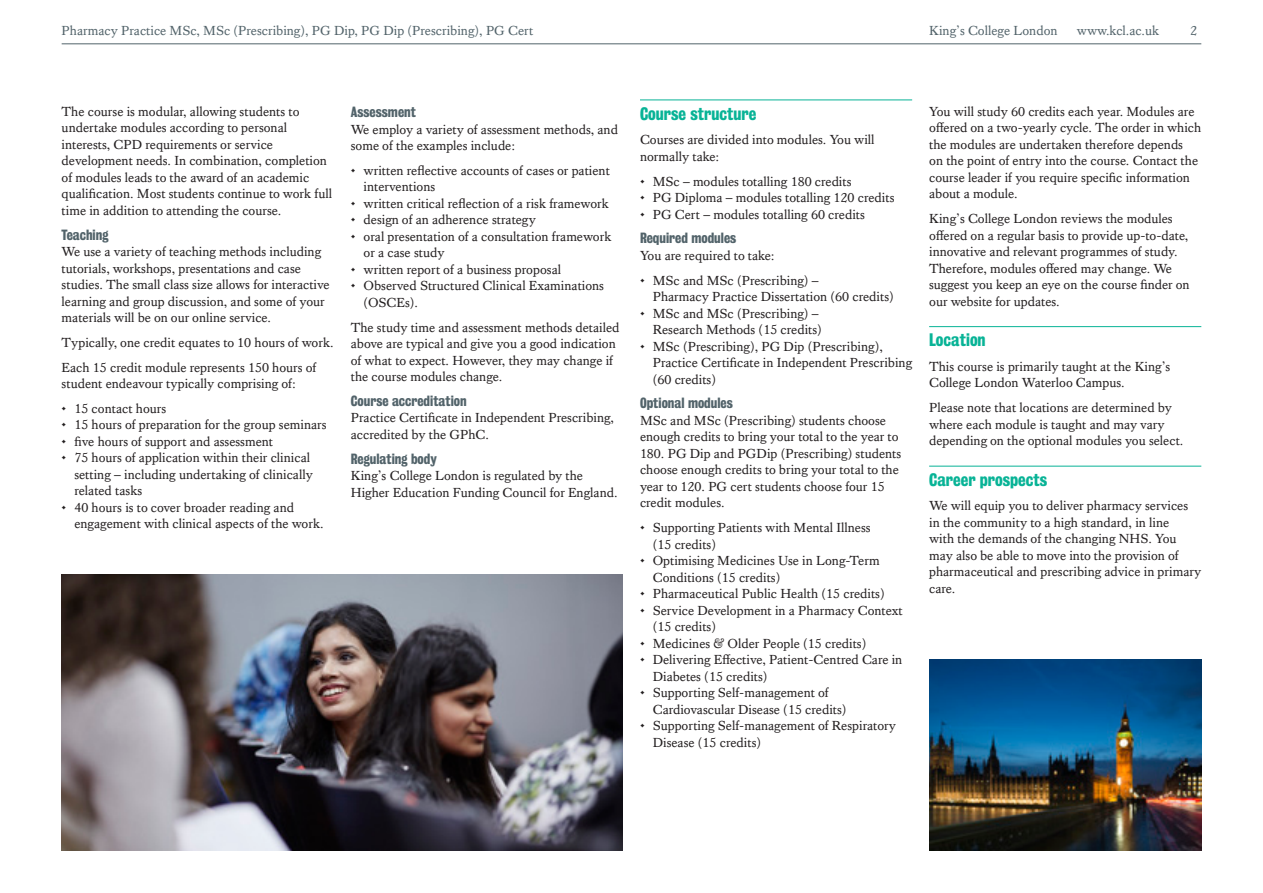
<style>
.page{position:relative;width:1263px;height:893px;background:#fff}
.page>*{position:absolute;margin:0;border:0;box-sizing:border-box;transform-origin:0 0}
.Heading_1{font:16.5px "Kings Bureau Grot Three Seven";color:#08b396}
.t1{font:13.5px/16.5px "Kings Caslon Text";color:#231f20}
.Page_header{font:13.5px "Kings Caslon Text";color:#52636a}
.Heading_2{font:13.5px "Kings Bureau Grot Three Seven";color:#52636a}
</style>
<div class="page">
<hr style="left:62px;top:44px;width:1139px;height:1px;background:#52636a">
<hr style="left:640px;top:99px;width:272px;height:1px;background:#08b396">
<hr style="left:929px;top:326px;width:272px;height:1px;background:#08b396">
<hr style="left:929px;top:466px;width:272px;height:1px;background:#08b396">
<img style="left:929px;top:659px;width:272px;height:191px">
<img style="left:62px;top:574px;width:561px;height:276px">
<p class="Page_header" style="left:62px;top:23px;width:473px">Pharmacy Practice MSc, MSc (Prescribing), PG Dip, PG Dip (Prescribing), PG Cert</p>
<p class="Page_header" style="left:929px;top:23px;width:130px">King’s College London</p>
<p class="Page_header" style="left:1077px;top:23px;width:84px">www.kcl.ac.uk</p>
<p class="Page_header" style="left:1190px;top:23px;width:8px">2</p>
<p class="t1" style="left:62px;top:103px;width:272px">The course is modular, allowing students to undertake modules according to personal interests, CPD requirements or service development needs. In combination, completion of modules leads to the award of an academic qualification. Most students continue to work full time in addition to attending the course.</p>
<p class="Heading_2" style="left:62px;top:227px;width:48px">Teaching</p>
<p class="t1" style="left:62px;top:243px;width:270px">We use a variety of teaching methods including tutorials, workshops, presentations and case studies. The small class size allows for interactive learning and group discussion, and some of your materials will be on our online service.</p>
<p class="t1" style="left:62px;top:334px;width:273px">Typically, one credit equates to 10 hours of work.</p>
<p class="t1" style="left:62px;top:359px;width:256px">Each 15 credit module represents 150 hours of student endeavour typically comprising of:</p>
<p class="t1" style="left:62px;top:400px;width:106px">• 15 contact hours</p>
<p class="t1" style="left:62px;top:417px;width:266px">• 15 hours of preparation for the group seminars</p>
<p class="t1" style="left:62px;top:433px;width:213px">• five hours of support and assessment</p>
<p class="t1" style="left:74px;top:450px;width:240px;text-indent:-13px">• 75 hours of application within their clinical setting – including undertaking of clinically related tasks</p>
<p class="t1" style="left:74px;top:499px;width:251px;text-indent:-13px">• 40 hours is to cover broader reading and engagement with clinical aspects of the work.</p>
<p class="Heading_2" style="left:351px;top:104px;width:67px">Assessment</p>
<p class="t1" style="left:351px;top:121px;width:269px">We employ a variety of assessment methods, and some of the examples include:</p>
<p class="t1" style="left:364px;top:162px;width:248px;text-indent:-13px">• written reflective accounts of cases or patient interventions</p>
<p class="t1" style="left:351px;top:195px;width:260px">• written critical reflection of a risk framework</p>
<p class="t1" style="left:351px;top:212px;width:187px">• design of an adherence strategy</p>
<p class="t1" style="left:364px;top:228px;width:249px;text-indent:-13px">• oral presentation of a consultation framework or a case study</p>
<p class="t1" style="left:351px;top:261px;width:212px">• written report of a business proposal</p>
<p class="t1" style="left:364px;top:278px;width:242px;text-indent:-13px">• Observed Structured Clinical Examinations (OSCEs).</p>
<p class="t1" style="left:351px;top:319px;width:270px">The study time and assessment methods detailed above are typical and give you a good indication of what to expect. However, they may change if the course modules change.</p>
<p class="Heading_2" style="left:351px;top:393px;width:117px">Course accreditation</p>
<p class="t1" style="left:351px;top:410px;width:265px">Practice Certificate in Independent Prescribing, accredited by the GPhC.</p>
<p class="Heading_2" style="left:351px;top:451px;width:87px">Regulating body</p>
<p class="t1" style="left:351px;top:467px;width:268px">King’s College London is regulated by the<br>Higher Education Funding Council for England.</p>
<p class="Heading_1" style="left:640px;top:104px;width:118px">Course structure</p>
<p class="t1" style="left:640px;top:131px;width:236px">Courses are divided into modules. You will normally take:</p>
<p class="t1" style="left:640px;top:173px;width:213px">• MSc – modules totalling 180 credits</p>
<p class="t1" style="left:640px;top:189px;width:256px">• PG Diploma – modules totalling 120 credits</p>
<p class="t1" style="left:640px;top:206px;width:226px">• PG Cert – modules totalling 60 credits</p>
<p class="Heading_2" style="left:640px;top:230px;width:98px">Required modules</p>
<p class="t1" style="left:640px;top:247px;width:136px">You are required to take:</p>
<p class="t1" style="left:653px;top:272px;width:243px;text-indent:-13px">• MSc and MSc (Prescribing) –<br>Pharmacy Practice Dissertation (60 credits)</p>
<p class="t1" style="left:640px;top:305px;width:183px;text-align:right">• MSc and MSc (Prescribing) –<br>Research Methods (15 credits)</p>
<p class="t1" style="left:653px;top:338px;width:261px;text-indent:-13px">• MSc (Prescribing), PG Dip (Prescribing),<br>Practice Certificate in Independent Prescribing (60 credits)</p>
<p class="Heading_2" style="left:640px;top:395px;width:94px">Optional modules</p>
<p class="t1" style="left:640px;top:412px;width:263px">MSc and MSc (Prescribing) students choose enough credits to bring your total to the year to 180. PG Dip and PGDip (Prescribing) students choose enough credits to bring your total to the year to 120. PG cert students choose four 15 credit modules.</p>
<p class="t1" style="left:653px;top:519px;width:219px;text-indent:-13px">• Supporting Patients with Mental Illness (15 credits)</p>
<p class="t1" style="left:653px;top:552px;width:228px;text-indent:-13px">• Optimising Medicines Use in Long-Term<br>Conditions (15 credits)</p>
<p class="t1" style="left:640px;top:585px;width:246px">• Pharmaceutical Public Health (15 credits)</p>
<p class="t1" style="left:653px;top:602px;width:252px;text-indent:-13px">• Service Development in a Pharmacy Context (15 credits)</p>
<p class="t1" style="left:640px;top:635px;width:228px">• Medicines &amp; Older People (15 credits)</p>
<p class="t1" style="left:653px;top:651px;width:251px;text-indent:-13px">• Delivering Effective, Patient-Centred Care in<br>Diabetes (15 credits)</p>
<p class="t1" style="left:653px;top:684px;width:195px;text-indent:-13px">• Supporting Self-management of<br>Cardiovascular Disease (15 credits)</p>
<p class="t1" style="left:653px;top:717px;width:245px;text-indent:-13px">• Supporting Self-management of Respiratory<br>Disease (15 credits)</p>
<p class="t1" style="left:929px;top:103px;width:274px">You will study 60 credits each year. Modules are offered on a two-yearly cycle. The order in which the modules are undertaken therefore depends<br>on the point of entry into the course. Contact the course leader if you require specific information about a module.</p>
<p class="t1" style="left:929px;top:210px;width:262px">King’s College London reviews the modules offered on a regular basis to provide up-to-date, innovative and relevant programmes of study.<br>Therefore, modules offered may change. We suggest you keep an eye on the course finder on our website for updates.</p>
<p class="Heading_1" style="left:929px;top:330px;width:58px">Location</p>
<p class="t1" style="left:929px;top:358px;width:243px">This course is primarily taught at the King’s<br>College London Waterloo Campus.</p>
<p class="t1" style="left:929px;top:399px;width:256px">Please note that locations are determined by where each module is taught and may vary depending on the optional modules you select.</p>
<p class="Heading_1" style="left:929px;top:470px;width:120px">Career prospects</p>
<p class="t1" style="left:929px;top:498px;width:274px">We will equip you to deliver pharmacy services in the community to a high standard, in line<br>with the demands of the changing NHS. You may also be able to move into the provision of pharmaceutical and prescribing advice in primary care.</p>
</div>
